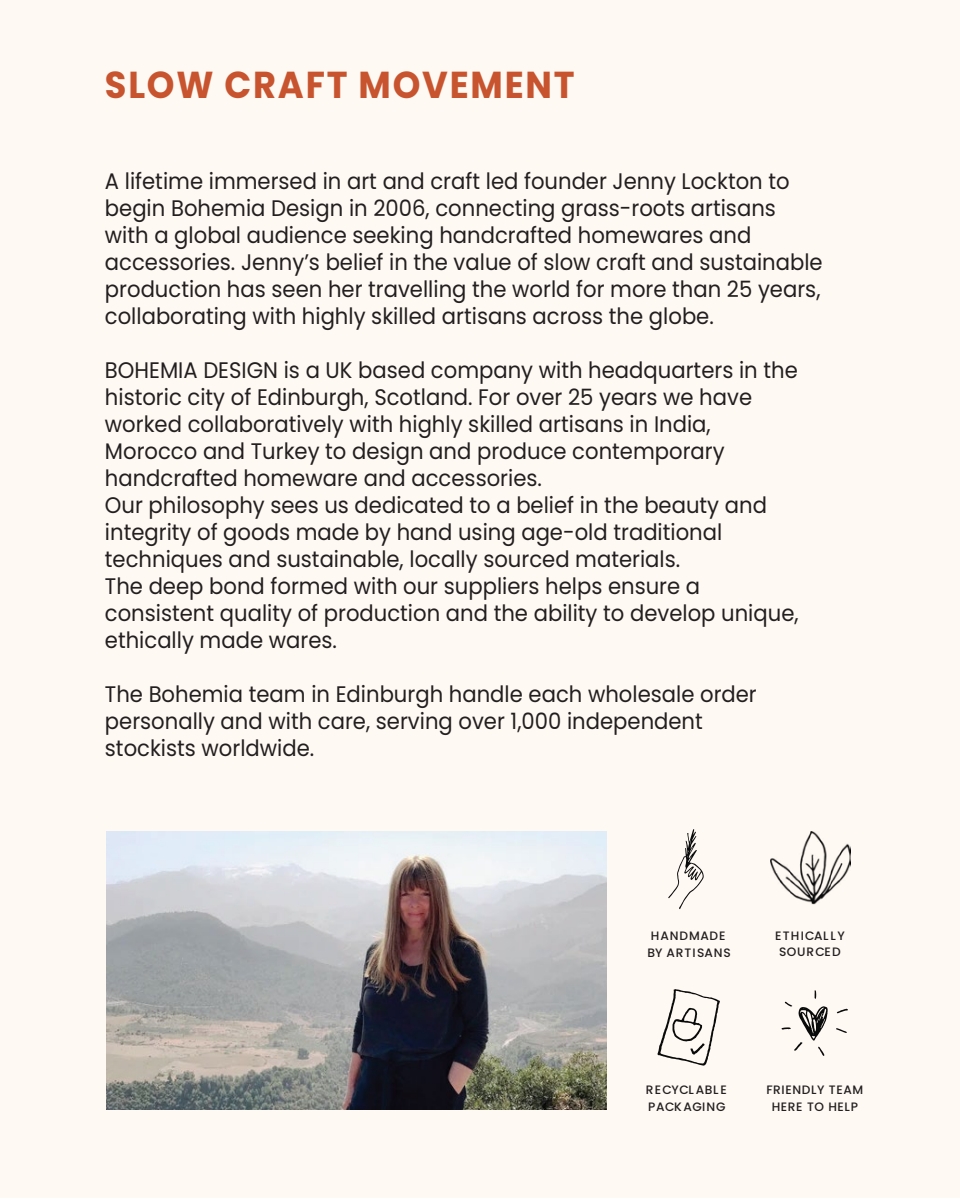
<style>
.page{position:relative;width:960px;height:1200px;background:#fff}
.page>*{position:absolute;margin:0;border:0;box-sizing:border-box;transform-origin:0 0}
.t1{font:700 37.5px "Poppins";letter-spacing:.05em;color:#c7542e;scale:.94 1}
.t2{font:22.5px/27px "Poppins";color:#231f20;scale:.94 1}
.t3{font:500 12.25px/16.6px "Poppins";letter-spacing:.055em;color:#231f20}
.t4{font:500 12.25px/16.6px "Poppins";letter-spacing:.095em;color:#231f20;text-align:center}
</style>
<div class="page">
<div style="left:0;top:0;width:960px;height:1198px;background:#fff9f3"></div>
<svg style="left:668px;top:829px;width:36px;height:80px"></svg>
<img style="left:770px;top:832px;width:80px;height:72px">
<svg style="left:657px;top:989px;width:63px;height:77px"></svg>
<svg style="left:837px;top:1009px;width:11px;height:4px"></svg>
<svg style="left:836px;top:1028px;width:11px;height:5px"></svg>
<svg style="left:782px;top:990px;width:46px;height:66px"></svg>
<img style="left:107px;top:832px;width:499px;height:278px">
<h1 class="t1" style="left:105px;top:63px;width:501px">SLOW CRAFT MOVEMENT</h1>
<p class="t2" style="left:105px;top:168px;width:765px">A lifetime immersed in art and craft led founder Jenny Lockton to begin Bohemia Design in 2006, connecting grass-roots artisans with a global audience seeking handcrafted homewares and accessories. Jenny’s belief in the value of slow craft and sustainable production has seen her travelling the world for more than 25 years, collaborating with highly skilled artisans across the globe.</p>
<p class="t2" style="left:105px;top:357px;width:740px">BOHEMIA DESIGN is a UK based company with headquarters in the historic city of Edinburgh, Scotland. For over 25 years we have worked collaboratively with highly skilled artisans in India, Morocco and Turkey to design and produce contemporary handcrafted homeware and accessories.<br>Our philosophy sees us dedicated to a belief in the beauty and integrity of goods made by hand using age-old traditional techniques and sustainable, locally sourced materials.<br>The deep bond formed with our suppliers helps ensure a consistent quality of production and the ability to develop unique, ethically made wares.</p>
<p class="t2" style="left:105px;top:681px;width:695px">The Bohemia team in Edinburgh handle each wholesale order personally and with care, serving over 1,000 independent stockists worldwide.</p>
<p class="t3" style="left:651px;top:927px;width:76px">HANDMADE</p>
<p class="t4" style="left:775px;top:927px;width:71px">ETHICALLY<br>SOURCED</p>
<p class="t3" style="left:648px;top:944px;width:85px">BY ARTISANS</p>
<p class="t3" style="left:646px;top:1081px;width:82px">RECYCLABLE<br>PACKAGING</p>
<p class="t3" style="left:766px;top:1081px;width:98px;line-height:17.2px;text-align:center">FRIENDLY TEAM<br>HERE TO HELP</p>
</div>
